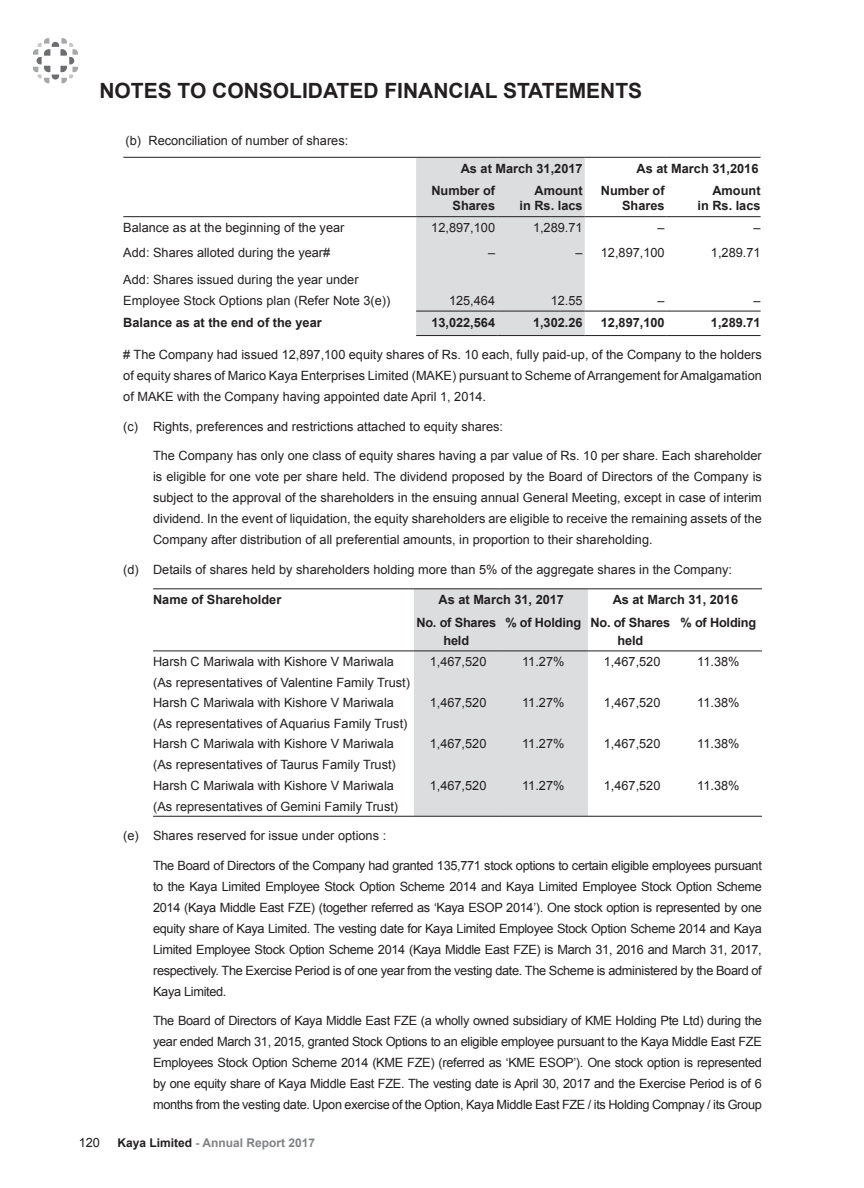
<style>
.page{position:relative;width:864px;height:1188px;background:#fff}
.page>*{position:absolute;margin:0;border:0;box-sizing:border-box;transform-origin:0 0}
.tit{font:700 21px "Arial";color:#231f20}
.para-ii{font:12.75px/21px "Arial";color:#231f20;text-align:justify}
.para{font:12.75px/21px "Arial";color:#231f20}
.para-2{font:700 12.75px/15.3px "Arial";color:#231f20;text-align:right}
.para-i{font:12.75px/21px "Arial";color:#231f20;text-align:justify}
.t1{font:700 12px "Arial";color:#808285}
.s1{color:#231f20}
</style>
<div class="page">
<svg style="left:33px;top:38px;width:45px;height:45px"></svg>
<div style="left:416px;top:158px;width:169px;height:177px;background:#dcdddf"></div>
<hr style="left:123px;top:157px;width:293px;height:1px;background:#231f20">
<hr style="left:416px;top:157px;width:81px;height:1px;background:#231f20">
<hr style="left:497px;top:157px;width:88px;height:1px;background:#231f20">
<hr style="left:585px;top:157px;width:82px;height:1px;background:#231f20">
<hr style="left:667px;top:157px;width:94px;height:1px;background:#231f20">
<hr style="left:416px;top:335px;width:81px;height:1px;background:#231f20">
<hr style="left:497px;top:335px;width:88px;height:1px;background:#231f20">
<hr style="left:585px;top:335px;width:82px;height:1px;background:#231f20">
<hr style="left:667px;top:335px;width:94px;height:1px;background:#231f20">
<hr style="left:123px;top:216px;width:293px;height:1px;background:#231f20">
<hr style="left:416px;top:216px;width:81px;height:1px;background:#231f20">
<hr style="left:497px;top:216px;width:88px;height:1px;background:#231f20">
<hr style="left:585px;top:216px;width:82px;height:1px;background:#231f20">
<hr style="left:667px;top:216px;width:94px;height:1px;background:#231f20">
<hr style="left:416px;top:311px;width:81px;height:1px;background:#231f20">
<hr style="left:497px;top:311px;width:88px;height:1px;background:#231f20">
<hr style="left:585px;top:311px;width:82px;height:1px;background:#231f20">
<hr style="left:667px;top:311px;width:94px;height:1px;background:#231f20">
<div style="left:414px;top:589px;width:174px;height:227px;background:#dcdddf"></div>
<hr style="left:153px;top:588px;width:261px;height:1px;background:#231f20">
<hr style="left:414px;top:588px;width:87px;height:1px;background:#231f20">
<hr style="left:501px;top:588px;width:87px;height:1px;background:#231f20">
<hr style="left:588px;top:588px;width:87px;height:1px;background:#231f20">
<hr style="left:675px;top:588px;width:87px;height:1px;background:#231f20">
<hr style="left:153px;top:651px;width:261px;height:1px;background:#231f20">
<hr style="left:414px;top:651px;width:87px;height:1px;background:#231f20">
<hr style="left:501px;top:651px;width:87px;height:1px;background:#231f20">
<hr style="left:588px;top:651px;width:87px;height:1px;background:#231f20">
<hr style="left:675px;top:651px;width:87px;height:1px;background:#231f20">
<hr style="left:153px;top:816px;width:261px;height:1px;background:#231f20">
<hr style="left:414px;top:816px;width:87px;height:1px;background:#231f20">
<hr style="left:501px;top:816px;width:87px;height:1px;background:#231f20">
<hr style="left:588px;top:816px;width:87px;height:1px;background:#231f20">
<hr style="left:675px;top:816px;width:87px;height:1px;background:#231f20">
<p class="tit" style="left:99px;top:77px;width:544px">NOTES TO CONSOLIDATED FINANCIAL STATEMENTS</p>
<p class="para" style="left:125px;top:131px;width:17px">(b)</p>
<p class="para" style="left:149px;top:131px;width:201px">Reconciliation of number of shares:</p>
<p class="para-2" style="left:461px;top:161px;width:123px">As at March 31,2017</p>
<p class="para-2" style="left:637px;top:161px;width:123px">As at March 31,2016</p>
<p class="para-2" style="left:431px;top:183px;width:65px">Number of<br>Shares</p>
<p class="para-2" style="left:520px;top:183px;width:65px">Amount<br>in Rs. lacs</p>
<p class="para-2" style="left:601px;top:183px;width:65px">Number of<br>Shares</p>
<p class="para-2" style="left:698px;top:183px;width:65px">Amount<br>in Rs. lacs</p>
<p class="para" style="left:123px;top:217px;width:223px">Balance as at the beginning of the year</p>
<p class="para" style="left:431px;top:217px;width:65px">12,897,100</p>
<p class="para" style="left:533px;top:217px;width:51px">1,289.71</p>
<p class="para" style="left:658px;top:217px;width:9px">–</p>
<p class="para" style="left:754px;top:217px;width:9px">–</p>
<p class="para" style="left:123px;top:242px;width:208px">Add: Shares alloted during the year#</p>
<p class="para" style="left:488px;top:242px;width:9px">–</p>
<p class="para" style="left:576px;top:242px;width:9px">–</p>
<p class="para" style="left:601px;top:242px;width:65px">12,897,100</p>
<p class="para" style="left:711px;top:242px;width:51px">1,289.71</p>
<p class="para" style="left:123px;top:269px;width:269px">Add: Shares issued during the year under<br>Employee Stock Options plan (Refer Note 3(e))</p>
<p class="para" style="left:449px;top:290px;width:48px">125,464</p>
<p class="para" style="left:551px;top:290px;width:33px">12.55</p>
<p class="para" style="left:658px;top:290px;width:9px">–</p>
<p class="para" style="left:754px;top:290px;width:9px">–</p>
<p class="para-2" style="left:123px;top:315px;width:200px">Balance as at the end of the year</p>
<p class="para-2" style="left:431px;top:315px;width:65px">13,022,564</p>
<p class="para-2" style="left:533px;top:315px;width:51px">1,302.26</p>
<p class="para-2" style="left:601px;top:315px;width:65px">12,897,100</p>
<p class="para-2" style="left:711px;top:315px;width:51px">1,289.71</p>
<p class="para-i" style="left:123px;top:345px;width:640px"># The Company had issued 12,897,100 equity shares of Rs. 10 each, fully paid-up, of the Company to the holders of equity shares of Marico Kaya Enterprises Limited (MAKE) pursuant to Scheme of Arrangement for Amalgamation of MAKE with the Company having appointed date April 1, 2014.</p>
<p class="para-ii" style="left:123px;top:416px;width:381px">(c) Rights, preferences and restrictions attached to equity shares:</p>
<p class="para-ii" style="left:153px;top:446px;width:610px">The Company has only one class of equity shares having a par value of Rs. 10 per share. Each shareholder is eligible for one vote per share held. The dividend proposed by the Board of Directors of the Company is subject to the approval of the shareholders in the ensuing annual General Meeting, except in case of interim dividend. In the event of liquidation, the equity shareholders are eligible to receive the remaining assets of the Company after distribution of all preferential amounts, in proportion to their shareholding.</p>
<p class="para-ii" style="left:123px;top:559px;width:610px">(d) Details of shares held by shareholders holding more than 5% of the aggregate shares in the Company:</p>
<p class="para-2" style="left:153px;top:593px;width:130px">Name of Shareholder</p>
<p class="para-2" style="left:439px;top:593px;width:127px">As at March 31, 2017</p>
<p class="para-2" style="left:613px;top:593px;width:127px">As at March 31, 2016</p>
<p class="para-2" style="left:416px;top:613px;width:81px;line-height:18px;text-align:center">No. of Shares held</p>
<p class="para-2" style="left:505px;top:615px;width:77px">% of Holding</p>
<p class="para-2" style="left:590px;top:613px;width:81px;line-height:18px;text-align:center">No. of Shares held</p>
<p class="para-2" style="left:681px;top:615px;width:77px">% of Holding</p>
<p class="para" style="left:153px;top:651px;width:258px">Harsh C Mariwala with Kishore V Mariwala (As representatives of Valentine Family Trust)</p>
<p class="para" style="left:430px;top:651px;width:58px">1,467,520</p>
<p class="para" style="left:522px;top:651px;width:44px">11.27%</p>
<p class="para" style="left:604px;top:651px;width:58px">1,467,520</p>
<p class="para" style="left:697px;top:651px;width:44px">11.38%</p>
<p class="para" style="left:153px;top:692px;width:256px">Harsh C Mariwala with Kishore V Mariwala (As representatives of Aquarius Family Trust)</p>
<p class="para" style="left:430px;top:692px;width:58px">1,467,520</p>
<p class="para" style="left:522px;top:692px;width:44px">11.27%</p>
<p class="para" style="left:604px;top:692px;width:58px">1,467,520</p>
<p class="para" style="left:697px;top:692px;width:44px">11.38%</p>
<p class="para" style="left:153px;top:734px;width:244px">Harsh C Mariwala with Kishore V Mariwala (As representatives of Taurus Family Trust)</p>
<p class="para" style="left:430px;top:734px;width:58px">1,467,520</p>
<p class="para" style="left:522px;top:734px;width:44px">11.27%</p>
<p class="para" style="left:604px;top:734px;width:58px">1,467,520</p>
<p class="para" style="left:697px;top:734px;width:44px">11.38%</p>
<p class="para" style="left:153px;top:775px;width:247px">Harsh C Mariwala with Kishore V Mariwala (As representatives of Gemini Family Trust)</p>
<p class="para" style="left:430px;top:775px;width:58px">1,467,520</p>
<p class="para" style="left:522px;top:775px;width:44px">11.27%</p>
<p class="para" style="left:604px;top:775px;width:58px">1,467,520</p>
<p class="para" style="left:697px;top:775px;width:44px">11.38%</p>
<p class="para-ii" style="left:123px;top:825px;width:264px">(e) Shares reserved for issue under options :</p>
<p class="para-ii" style="left:153px;top:855px;width:610px">The Board of Directors of the Company had granted 135,771 stock options to certain eligible employees pursuant to the Kaya Limited Employee Stock Option Scheme 2014 and Kaya Limited Employee Stock Option Scheme 2014 (Kaya Middle East FZE) (together referred as ‘Kaya ESOP 2014’). One stock option is represented by one equity share of Kaya Limited. The vesting date for Kaya Limited Employee Stock Option Scheme 2014 and Kaya Limited Employee Stock Option Scheme 2014 (Kaya Middle East FZE) is March 31, 2016 and March 31, 2017, respectively. The Exercise Period is of one year from the vesting date. The Scheme is administered by the Board of Kaya Limited.</p>
<p class="para-ii" style="left:153px;top:1010px;width:610px">The Board of Directors of Kaya Middle East FZE (a wholly owned subsidiary of KME Holding Pte Ltd) during the year ended March 31, 2015, granted Stock Options to an eligible employee pursuant to the Kaya Middle East FZE Employees Stock Option Scheme 2014 (KME FZE) (referred as ‘KME ESOP’). One stock option is represented by one equity share of Kaya Middle East FZE. The vesting date is April 30, 2017 and the Exercise Period is of 6 months from the vesting date. Upon exercise of the Option, Kaya Middle East FZE / its Holding Compnay / its Group</p>
<p class="para-ii" style="left:79px;top:1132px;width:23px">120</p>
<p class="t1" style="left:118px;top:1134px;width:199px"><span class="s1">Kaya Limited</span> - Annual Report 2017</p>
</div>
